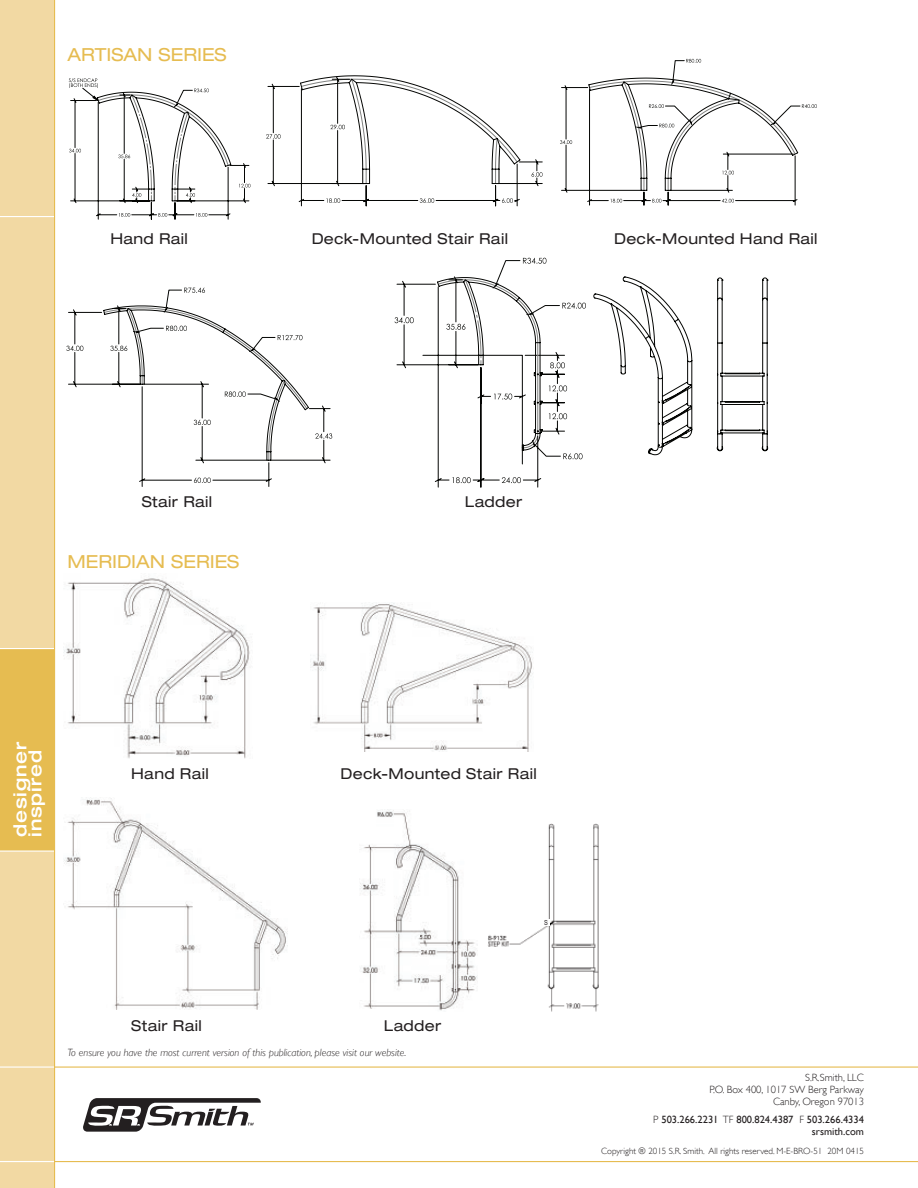
<style>
.page{position:relative;width:918px;height:1188px;background:#fff}
.page>*{position:absolute;margin:0;border:0;box-sizing:border-box;transform-origin:0 0}
.t1{font:expanded 18px "Helvetica Neue";color:#e6bc51}
.t2{font:500 expanded 18px/15px "Helvetica Neue";letter-spacing:.05em;color:#fff}
.t3{font:expanded 15px "Helvetica Neue";letter-spacing:.02em;color:#231f20}
.t4{font:italic 300 10.5px "Gill Sans";color:#231f20}
.t5{font:300 10.5px/12px "Gill Sans";color:#231f20;text-align:right}
.t6{font:10.5px/12px "Gill Sans";color:#231f20;text-align:right}
.t7{font:300 9px "Gill Sans";color:#231f20}
.t8{font:6.9px "Arial Narrow";color:#231f20}
.s1{font-weight:300}
</style>
<div class="page">
<svg style="left:593px;top:276px;width:175px;height:179px"></svg>
<svg style="left:395px;top:258px;width:191px;height:230px"></svg>
<svg style="left:184px;top:288px;width:21px;height:2px"></svg>
<svg style="left:139px;top:290px;width:191px;height:197px"></svg>
<svg style="left:66px;top:305px;width:243px;height:156px"></svg>
<svg style="left:69px;top:78px;width:182px;height:141px"></svg>
<svg style="left:560px;top:59px;width:257px;height:146px"></svg>
<svg style="left:266px;top:75px;width:277px;height:131px"></svg>
<div style="left:0;top:0;width:55px;height:1188px;background:#f2d9a3"></div>
<hr style="left:0;top:1161px;width:55px;height:1px;background:#fff">
<div style="left:0;top:648px;width:55px;height:202px;background:#e6bc51"></div>
<hr style="left:0;top:216px;width:54px;height:1px;background:#fff">
<hr style="left:54px;top:1161px;width:864px;height:1px;background:#e6bc51">
<hr style="left:0;top:648px;width:54px;height:1px;background:#fff">
<hr style="left:0;top:1066px;width:56px;height:2px;background:#fff">
<hr style="left:0;top:850px;width:55px;height:2px;background:#fff">
<hr style="left:54px;top:1066px;width:864px;height:2px;background:#e6bc51">
<hr style="left:54px;top:0;width:1px;height:1188px;background:#e6bc51">
<svg style="left:83px;top:1098px;width:178px;height:34px"></svg>
<img style="left:63px;top:578px;width:187px;height:180px">
<img style="left:64px;top:797px;width:224px;height:213px">
<img style="left:360px;top:809px;width:118px;height:202px">
<img style="left:488px;top:823px;width:111px;height:189px">
<img style="left:310px;top:602px;width:223px;height:149px">
<svg style="left:544px;top:919px;width:6px;height:6px"></svg>
<p class="t1" style="left:68px;top:44px;width:161px">artisan series</p>
<p class="t3" style="left:110px;top:229px;width:79px">Hand Rail</p>
<p class="t3" style="left:312px;top:229px;width:198px">Deck-Mounted Stair Rail</p>
<p class="t3" style="left:614px;top:229px;width:205px">Deck-Mounted Hand Rail</p>
<p class="t3" style="left:142px;top:492px;width:72px">Stair Rail</p>
<p class="t3" style="left:465px;top:492px;width:59px">Ladder</p>
<p class="t1" style="left:68px;top:550px;width:173px">Meridian series</p>
<p class="t2" style="left:12px;top:837px;width:97px;rotate:-90deg">designer inspired</p>
<p class="t3" style="left:131px;top:765px;width:79px">Hand Rail</p>
<p class="t3" style="left:340px;top:765px;width:198px">Deck-Mounted Stair Rail</p>
<p class="t8" style="left:544px;top:917px;width:5px">S</p>
<p class="t3" style="left:131px;top:1017px;width:72px">Stair Rail</p>
<p class="t3" style="left:384px;top:1017px;width:59px">Ladder</p>
<p class="t4" style="left:68px;top:1047px;width:340px">To ensure you have the most current version of this publication, please visit our website.</p>
<p class="t5" style="left:710px;top:1071px;width:156px">S.R.Smith, LLC<br>P.O. Box 400, 1017 SW Berg Parkway<br>Canby, Oregon 97013</p>
<p class="t6" style="left:653px;top:1114px;width:212px"><span class="s1">P</span> 503.266.2231 <span class="s1">TF</span> 800.824.4387 <span class="s1">F</span> 503.266.4334 srsmith.com</p>
<p class="t7" style="left:601px;top:1146px;width:264px">Copyright ® 2015 S.R. Smith. All rights reserved. M-E-BRO-51 20M 0415</p>
</div>
